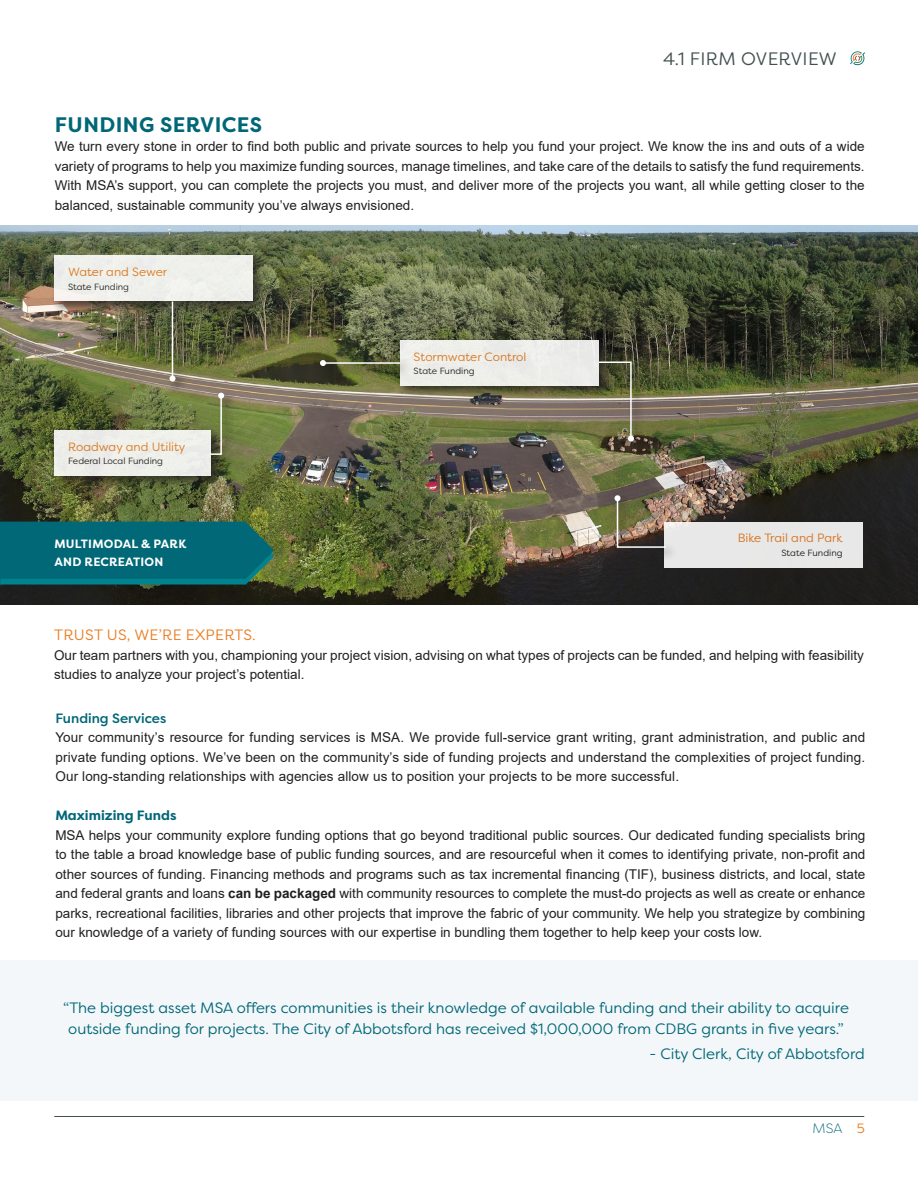
<style>
.page{position:relative;width:918px;height:1188px;background:#fff}
.page>*{position:absolute;margin:0;border:0;box-sizing:border-box;transform-origin:0 0}
.Mini_SOQ_-_Project_Name{font:700 21px "Filson Pro";letter-spacing:.02em;color:#006777}
.Section_Heading_-_Right{font:18px "Filson Pro";letter-spacing:.02em;color:#414f4e}
.Paragraph_Header{font:15px/21px "Filson Pro";color:#006877;text-align:center}
.Heading_2{font:15px "Filson Pro";letter-spacing:.02em;color:#ea7e24}
.Mini_SOQ_-_Body_Copy{font:13.5px/19.5px "Arial";color:#231f20;text-align:justify}
.Mini_SOQ_-_Project_Location{font:13.5px/19.5px "Arial";letter-spacing:.01em;color:#231f20;text-align:justify}
.Heading_3_-_Blue{font:500 13.5px "Filson Pro";color:#006777}
.Heading_3_-_Blue-2{font:700 13.5px "Filson Pro";color:#006777}
.t1{font:300 13.5px "Filson Pro";color:#006777}
.Pagination_-_Right{font:13.5px "Filson Pro";color:#ea7e24}
.t2{font:12px "Filson Pro";color:#eb7f23}
.Resume_Title{font:700 12px/18px "Filson Pro";letter-spacing:.02em;color:#fff}
.t3{font:9px "Filson Pro";color:#231f20}
.s1{font-weight:700}
</style>
<div class="page">
<hr style="left:54px;top:1116px;width:810px;height:1px;background:#414f4e">
<svg style="left:850px;top:51px;width:15px;height:14px"></svg>
<div style="left:0;top:960px;width:918px;height:141px;background:#f4f7f9"></div>
<img style="left:0;top:225px;width:918px;height:379px">
<div style="left:661px;top:518px;width:215px;height:63px;background:#231f20"></div>
<div style="left:664px;top:522px;width:199px;height:46px;background:#e8e8e8"></div>
<div style="left:51px;top:252px;width:216px;height:63px;background:#231f20;opacity:.8"></div>
<div style="left:55px;top:256px;width:198px;height:45px;background:#eff0ec"></div>
<div style="left:167px;top:299px;width:21px;height:95px;background:#231f20;opacity:.8"></div>
<hr style="left:172px;top:301px;width:1px;height:78px;background:#fff">
<svg style="left:170px;top:376px;width:6px;height:6px"></svg>
<div style="left:51px;top:426px;width:173px;height:63px;background:#231f20;opacity:.8"></div>
<div style="left:55px;top:430px;width:156px;height:46px;background:#eeefea"></div>
<div style="left:207px;top:390px;width:30px;height:77px;background:#231f20;opacity:.8"></div>
<svg style="left:208px;top:393px;width:16px;height:63px"></svg>
<div style="left:612px;top:492px;width:66px;height:69px;background:#231f20;opacity:.8"></div>
<img style="left:615px;top:495px;width:52px;height:54px">
<svg style="left:0;top:522px;width:274px;height:63px;background:#046a75"></svg>
<div style="left:397px;top:337px;width:215px;height:62px;background:#231f20;opacity:.8"></div>
<div style="left:400px;top:340px;width:199px;height:46px;background:#edede9"></div>
<div style="left:317px;top:357px;width:95px;height:22px;background:#231f20;opacity:.8"></div>
<hr style="left:323px;top:362px;width:77px;height:2px;background:#fff">
<svg style="left:320px;top:360px;width:6px;height:6px"></svg>
<div style="left:596px;top:358px;width:50px;height:96px;background:#231f20;opacity:.8"></div>
<svg style="left:597px;top:361px;width:37px;height:81px;background:#747156"></svg>
<p class="Section_Heading_-_Right" style="left:663px;top:46px;width:175px">4.1 FIRM OVERVIEW</p>
<p class="Mini_SOQ_-_Project_Name" style="left:55px;top:111px;width:209px">FUNDING SERVICES</p>
<p class="Mini_SOQ_-_Body_Copy" style="left:55px;top:136px;width:811px">We turn every stone in order to find both public and private sources to help you fund your project. We know the ins and outs of a wide variety of programs to help you maximize funding sources, manage timelines, and take care of the details to satisfy the fund requirements.<br>With MSA’s support, you can complete the projects you must, and deliver more of the projects you want, all while getting closer to the balanced, sustainable community you’ve always envisioned.</p>
<p class="t2" style="left:68px;top:264px;width:101px">Water and Sewer</p>
<p class="t3" style="left:68px;top:281px;width:63px">State Funding</p>
<p class="t2" style="left:68px;top:438px;width:119px">Roadway and Utility</p>
<p class="t3" style="left:68px;top:455px;width:97px">Federal Local Funding</p>
<p class="Resume_Title" style="left:54px;top:535px;width:133px">MULTIMODAL &amp; PARK<br>AND RECREATION</p>
<p class="t2" style="left:414px;top:349px;width:114px">Stormwater Control</p>
<p class="t3" style="left:414px;top:365px;width:63px">State Funding</p>
<p class="t2" style="left:738px;top:530px;width:106px">Bike Trail and Park</p>
<p class="t3" style="left:782px;top:547px;width:63px">State Funding</p>
<p class="Heading_2" style="left:54px;top:625px;width:203px">TRUST US, WE’RE EXPERTS.</p>
<p class="Mini_SOQ_-_Body_Copy" style="left:54px;top:645px;width:811px">Our team partners with you, championing your project vision, advising on what types of projects can be funded, and helping with feasibility studies to analyze your project’s potential.</p>
<p class="Heading_3_-_Blue" style="left:55px;top:709px;width:112px">Funding Services</p>
<p class="Mini_SOQ_-_Project_Location" style="left:55px;top:728px;width:811px">Your community’s resource for funding services is MSA. We provide full-service grant writing, grant administration, and public and private funding options. We’ve been on the community’s side of funding projects and understand the complexities of project funding.<br>Our long-standing relationships with agencies allow us to position your projects to be more successful.</p>
<p class="Heading_3_-_Blue-2" style="left:55px;top:807px;width:123px">Maximizing Funds</p>
<p class="Mini_SOQ_-_Body_Copy" style="left:55px;top:825px;width:811px">MSA helps your community explore funding options that go beyond traditional public sources. Our dedicated funding specialists bring to the table a broad knowledge base of public funding sources, and are resourceful when it comes to identifying private, non-profit and other sources of funding. Financing methods and programs such as tax incremental financing (TIF), business districts, and local, state and federal grants and loans <span class="s1">can be packaged</span> with community resources to complete the must-do projects as well as create or enhance parks, recreational facilities, libraries and other projects that improve the fabric of your community. We help you strategize by combining our knowledge of a variety of funding sources with our expertise in bundling them together to help keep your costs low.</p>
<p class="Paragraph_Header" style="left:63px;top:997px;width:787px">“The biggest asset MSA offers communities is their knowledge of available funding and their ability to acquire outside funding for projects. The City of Abbotsford has received $1,000,000 from CDBG grants in five years.”</p>
<p class="Paragraph_Header" style="left:650px;top:1043px;width:217px">- City Clerk, City of Abbotsford</p>
<p class="t1" style="left:812px;top:1120px;width:32px">MSA</p>
<p class="Pagination_-_Right" style="left:857px;top:1120px;width:10px">5</p>
</div>
